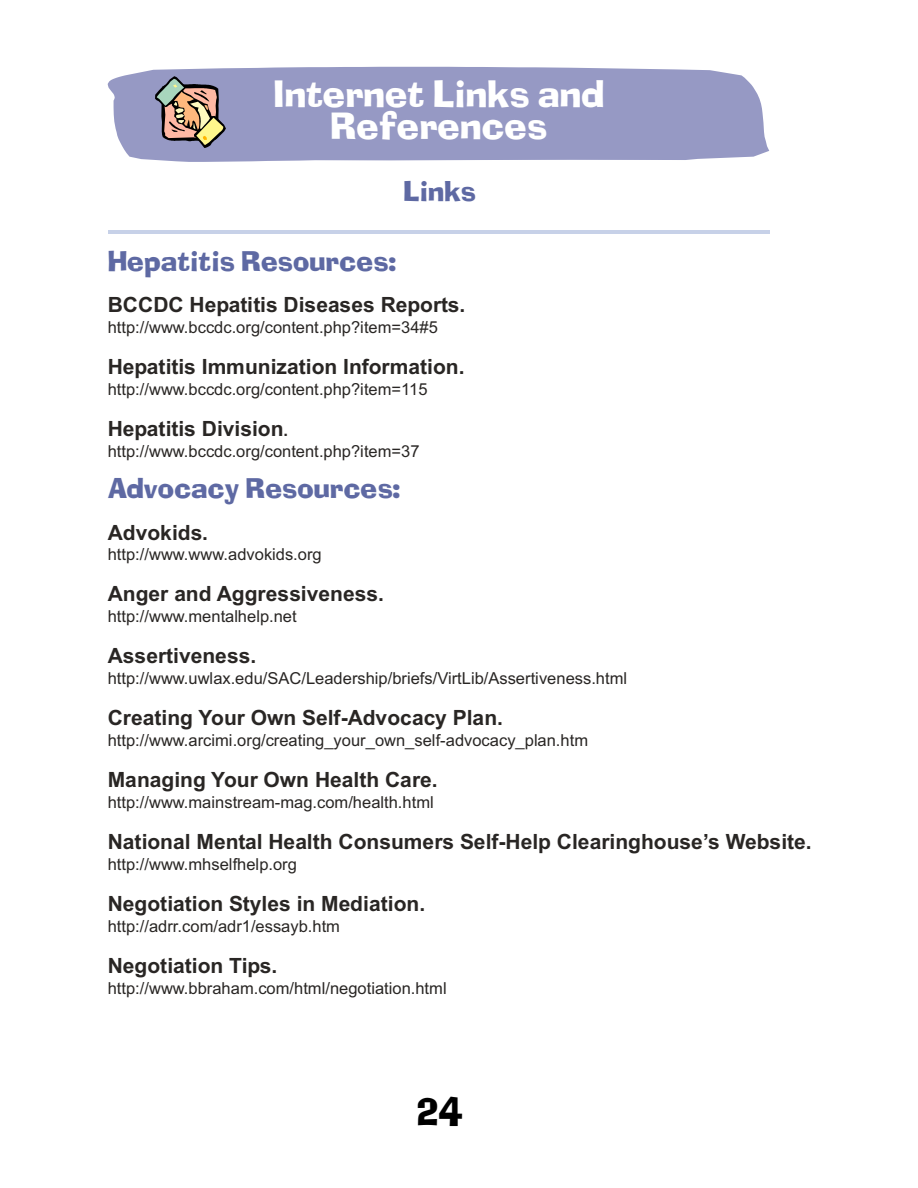
<style>
.page{position:relative;width:918px;height:1188px;background:#fff}
.page>*{position:absolute;margin:0;border:0;box-sizing:border-box;transform-origin:0 0}
.t1{font:36px/31.7px "Adelaide";color:#fff;text-align:center}
.t2{font:36px "Adelaide";color:#000}
.t3{font:27px "Adelaide";color:#5e69a3}
.t4{font:700 21px "Arial";color:#292624}
.t5{font:16.5px "Arial";color:#292624}
.s1{font-size:16.5px}
</style>
<div class="page">
<svg style="left:108px;top:67px;width:661px;height:95px;background:#9da0c8"></svg>
<svg style="left:155px;top:76px;width:71px;height:72px;background:#9d8d86"></svg>
<hr style="left:108px;top:230px;width:661px;height:3px;background:#c7d1e8">
<h1 class="t1" style="left:273px;top:83px;width:333px">Internet Links and<br>References</h1>
<h2 class="t3" style="left:403px;top:175px;width:74px">Links</h2>
<h2 class="t3" style="left:108px;top:245px;width:290px">Hepatitis Resources:</h2>
<p class="t4" style="left:108px;top:297px;width:359px">BCCDC Hepatitis Diseases Reports.</p>
<p class="t5" style="left:108px;top:321px;width:332px">http://www.bccdc.org/content.php?item=34#5</p>
<p class="t4" style="left:108px;top:359px;width:358px">Hepatitis Immunization Information.</p>
<p class="t5" style="left:108px;top:383px;width:321px">http://www.bccdc.org/content.php?item=115</p>
<p class="t4" style="left:108px;top:421px;width:182px">Hepatitis Division<span class="s1">.</span></p>
<p class="t5" style="left:108px;top:445px;width:313px">http://www.bccdc.org/content.php?item=37</p>
<h2 class="t3" style="left:108px;top:473px;width:294px">Advocacy Resources:</h2>
<p class="t4" style="left:108px;top:524px;width:102px">Advokids.</p>
<p class="t5" style="left:108px;top:548px;width:216px">http://www.www.advokids.org</p>
<p class="t4" style="left:108px;top:586px;width:278px">Anger and Aggressiveness.</p>
<p class="t5" style="left:108px;top:610px;width:191px">http://www.mentalhelp.net</p>
<p class="t4" style="left:108px;top:648px;width:150px">Assertiveness.</p>
<p class="t5" style="left:108px;top:672px;width:521px">http://www.uwlax.edu/SAC/Leadership/briefs/VirtLib/Assertiveness.html</p>
<p class="t4" style="left:108px;top:710px;width:397px">Creating Your Own Self-Advocacy Plan.</p>
<p class="t5" style="left:108px;top:734px;width:482px">http://www.arcimi.org/creating_your_own_self-advocacy_plan.htm</p>
<p class="t4" style="left:108px;top:772px;width:332px">Managing Your Own Health Care.</p>
<p class="t5" style="left:108px;top:796px;width:327px">http://www.mainstream-mag.com/health.html</p>
<p class="t4" style="left:108px;top:834px;width:705px">National Mental Health Consumers Self-Help Clearinghouse’s Website.</p>
<p class="t5" style="left:108px;top:858px;width:191px">http://www.mhselfhelp.org</p>
<p class="t4" style="left:108px;top:896px;width:319px">Negotiation Styles in Mediation.</p>
<p class="t5" style="left:108px;top:920px;width:234px">http://adrr.com/adr1/essayb.htm</p>
<p class="t4" style="left:108px;top:958px;width:171px">Negotiation Tips.</p>
<p class="t5" style="left:108px;top:982px;width:340px">http://www.bbraham.com/html/negotiation.html</p>
<h1 class="t2" style="left:417px;top:1091px;width:47px">24</h1>
</div>
